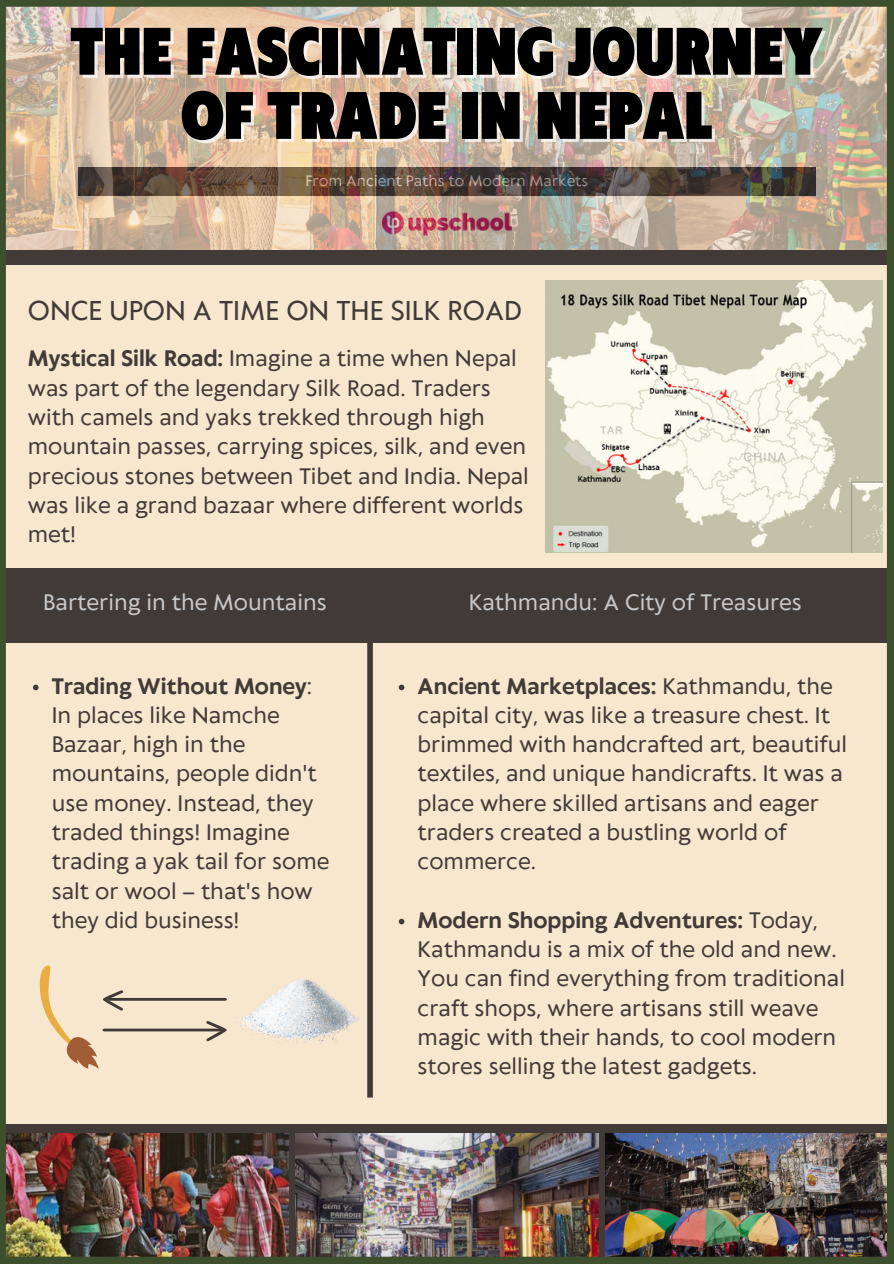
<style>
.page{position:relative;width:894px;height:1264px;background:#fff}
.page>*{position:absolute;margin:0;border:0;box-sizing:border-box;transform-origin:0 0}
.t1{font:900 62.7px/64.2px "Klein Condensed";color:#000;text-align:center}
.t2{font:25.5px "Klein Text";color:#423a36}
.t3{font:21px/29.2px "Klein Text";color:#423a36}
.t4{font:21px "Klein Text";color:#c8c8cb}
.t5{font:14.25px "Klein Text";color:#c8c8cb}
.s1{font-weight:700}
</style>
<div class="page">
<img style="left:0;top:0;width:892px;height:1263px">
<h1 class="t1" style="left:71px;top:24px;width:753px">THE FASCINATING JOURNEY<br>OF TRADE IN NEPAL</h1>
<p class="t5" style="left:305px;top:173px;width:284px">From Ancient Paths to Modern Markets</p>
<p class="t2" style="left:28px;top:297px;width:495px">ONCE UPON A TIME ON THE SILK ROAD</p>
<p class="t3" style="left:28px;top:346px;width:502px"><span class="s1">Mystical Silk Road:</span> Imagine a time when Nepal was part of the legendary Silk Road. Traders with camels and yaks trekked through high mountain passes, carrying spices, silk, and even precious stones between Tibet and India. Nepal was like a grand bazaar where different worlds met!</p>
<p class="t4" style="left:43px;top:591px;width:285px">Bartering in the Mountains</p>
<p class="t4" style="left:468px;top:591px;width:334px">Kathmandu: A City of Treasures</p>
<p class="t3" style="left:52px;top:673px;width:279px"><span class="s1">Trading Without Money</span>:<br>In places like Namche<br>Bazaar, high in the mountains, people didn't use money. Instead, they traded things! Imagine trading a yak tail for some salt or wool – that's how they did business!</p>
<p class="t3" style="left:417px;top:673px;width:431px"><span class="s1">Ancient Marketplaces:</span> Kathmandu, the capital city, was like a treasure chest. It brimmed with handcrafted art, beautiful textiles, and unique handicrafts. It was a place where skilled artisans and eager traders created a bustling world of commerce.</p>
<p class="t3" style="left:417px;top:907px;width:429px"><span class="s1">Modern Shopping Adventures:</span> Today, Kathmandu is a mix of the old and new.<br>You can find everything from traditional craft shops, where artisans still weave magic with their hands, to cool modern stores selling the latest gadgets.</p>
</div>
